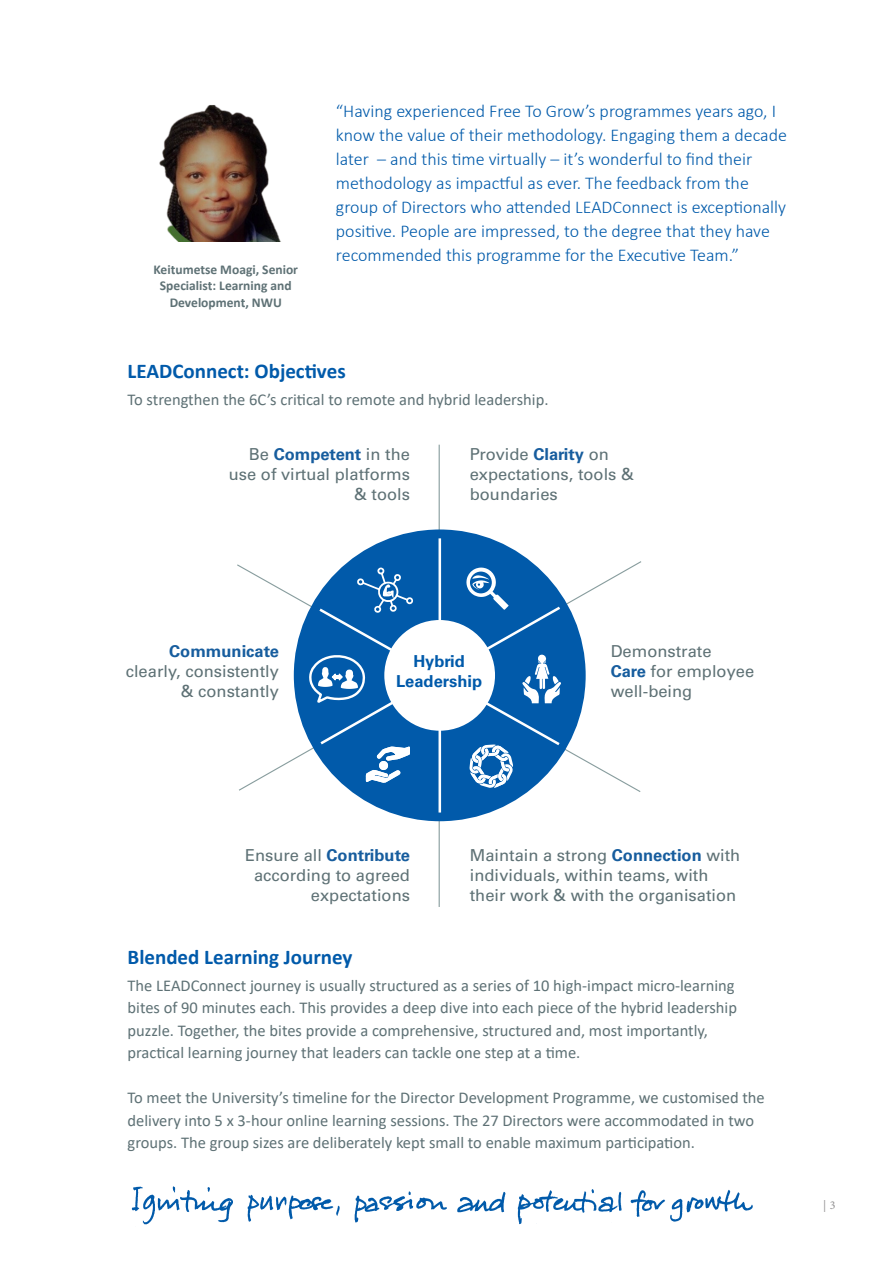
<style>
.page{position:relative;width:893px;height:1263px;background:#fff}
.page>*{position:absolute;margin:0;border:0;box-sizing:border-box;transform-origin:0 0}
.subhead{font:700 21px "Calibri";color:#015aaa}
.body{font:300 18px/24px "Calibri";color:#015aaa}
.body-2{font:16.5px/22.5px "Calibri";color:#5e7175}
.Univers_55_Grey{font:16.5px/19.8px "Univers LT Std";color:#5e7175;text-align:right}
.subhead-2{font:16.5px "Calibri";color:#5e7175}
.Univers_65B_Blue{font:700 16.5px/19.8px "Univers LT Std";color:#015aaa;text-align:center}
.t1{font:700 13.5px/16.2px "Calibri";color:#5e7175;text-align:center}
.t2{font:12px "Minion Pro";color:#929192}
.s1{font-weight:700;color:#175d9e}
</style>
<div class="page">
<img style="left:131px;top:1186px;width:622px;height:39px">
<img style="left:159px;top:105px;width:122px;height:136px">
<svg style="left:237px;top:444px;width:405px;height:463px"></svg>
<div style="left:294px;top:529px;width:292px;height:292px;background:#015aaa;border-radius:50%"></div>
<svg style="left:317px;top:536px;width:246px;height:279px"></svg>
<div style="left:384px;top:620px;width:111px;height:111px;background:#fff;border-radius:50%"></div>
<svg style="left:466px;top:568px;width:43px;height:42px"></svg>
<svg style="left:522px;top:654px;width:39px;height:49px"></svg>
<svg style="left:469px;top:744px;width:44px;height:44px"></svg>
<svg style="left:309px;top:653px;width:57px;height:52px"></svg>
<svg style="left:357px;top:567px;width:56px;height:46px"></svg>
<svg style="left:366px;top:746px;width:44px;height:37px"></svg>
<div style="left:379px;top:761px;width:9px;height:9px;background:#fff;border-radius:50%"></div>
<p class="t1" style="left:154px;top:261px;width:146px">Keitumetse Moagi, Senior<br>Specialist: Learning and<br>Development, NWU</p>
<p class="body" style="left:336px;top:99px;width:452px">“Having experienced Free To Grow’s programmes years ago, I know the value of their methodology. Engaging them a decade later – and this time virtually – it’s wonderful to find their methodology as impactful as ever. The feedback from the group of Directors who attended LEADConnect is exceptionally positive. People are impressed, to the degree that they have recommended this programme for the Executive Team.”</p>
<p class="subhead" style="left:128px;top:356px;width:220px">LEADConnect: Objectives</p>
<p class="subhead-2" style="left:128px;top:388px;width:422px">To strengthen the 6C’s critical to remote and hybrid leadership.</p>
<p class="Univers_55_Grey" style="left:229px;top:444px;width:183px">Be <span class="s1">Competent</span> in the use of virtual platforms &amp; tools</p>
<p class="Univers_55_Grey" style="left:470px;top:444px;width:166px;text-align:left">Provide <span class="s1">Clarity</span> on expectations, tools &amp; boundaries</p>
<p class="Univers_55_Grey" style="left:126px;top:642px;width:155px"><span class="s1">Communicate </span>clearly, consistently &amp; constantly</p>
<p class="Univers_65B_Blue" style="left:396px;top:651px;width:88px">Hybrid<br>Leadership</p>
<p class="Univers_55_Grey" style="left:611px;top:642px;width:145px;text-align:left">Demonstrate<br><span class="s1">Care</span> for employee well-being</p>
<p class="Univers_55_Grey" style="left:245px;top:846px;width:166px">Ensure all <span class="s1">Contribute </span>according to agreed expectations</p>
<p class="Univers_55_Grey" style="left:470px;top:846px;width:272px;text-align:left">Maintain a strong <span class="s1">Connection</span> with individuals, within teams, with their work &amp; with the organisation</p>
<p class="subhead" style="left:128px;top:942px;width:226px">Blended Learning Journey</p>
<p class="body-2" style="left:128px;top:973px;width:611px">The LEADConnect journey is usually structured as a series of 10 high-impact micro-learning bites of 90 minutes each. This provides a deep dive into each piece of the hybrid leadership puzzle. Together, the bites provide a comprehensive, structured and, most importantly, practical learning journey that leaders can tackle one step at a time.</p>
<p class="body-2" style="left:128px;top:1086px;width:639px">To meet the University’s timeline for the Director Development Programme, we customised the delivery into 5 x 3-hour online learning sessions. The 27 Directors were accommodated in two groups. The group sizes are deliberately kept small to enable maximum participation.</p>
<p class="t2" style="left:823px;top:1197px;width:14px">| 3</p>
</div>
